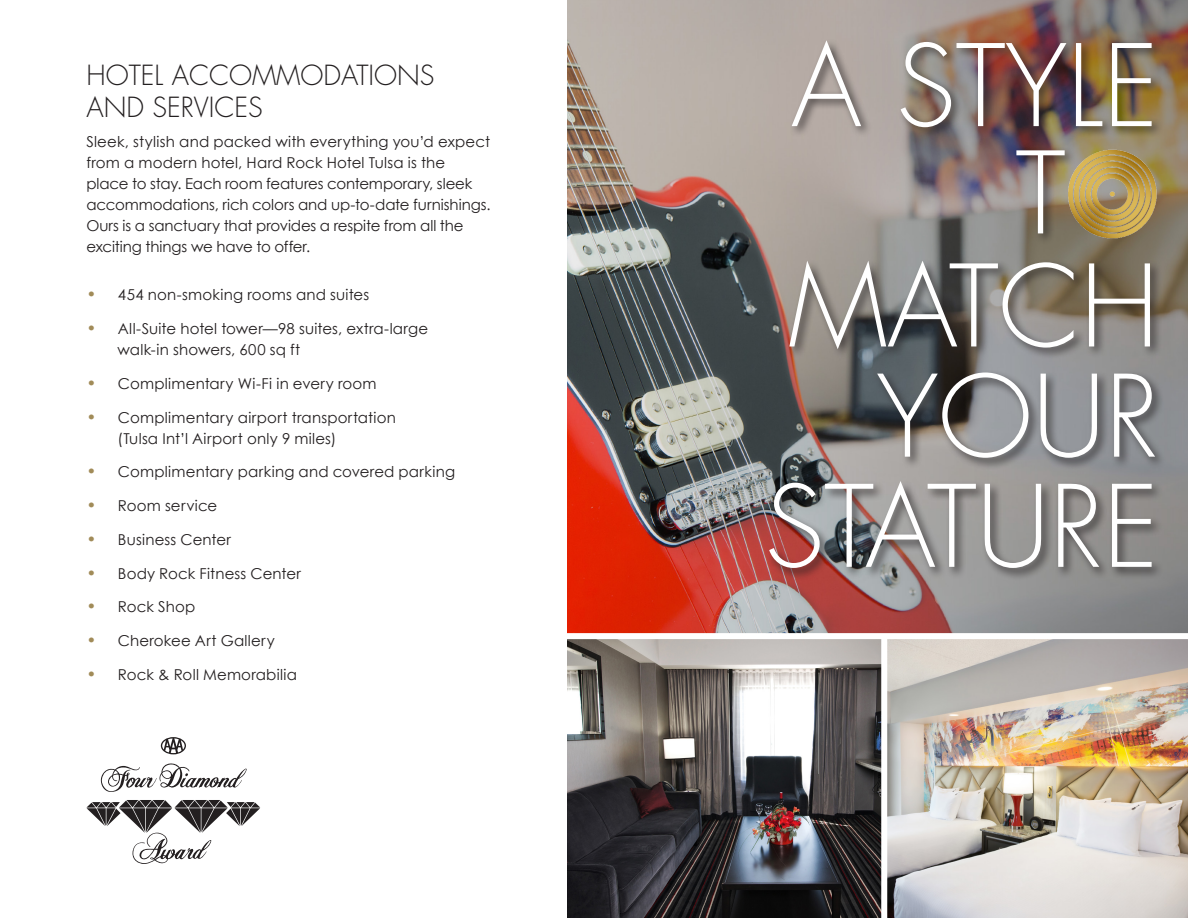
<style>
.page{position:relative;width:1188px;height:918px;background:#fff}
.page>*{position:absolute;margin:0;border:0;box-sizing:border-box;transform-origin:0 0}
.t1{font:300 110.25px/110.2px "Futura Std";color:#fff;text-align:right}
.t2{font:300 27px/32.4px "Futura Std";color:#231f20}
.t3{font:15px/21px "Century Gothic";letter-spacing:.01em;color:#231f20}
.t4{font:15px/21px "Century Gothic";letter-spacing:-.01em;color:#231f20}
.s1{font-size:16.5px;color:#a18b58}
</style>
<div class="page">
<img style="left:887px;top:639px;width:301px;height:279px">
<svg style="left:86px;top:737px;width:174px;height:127px"></svg>
<img style="left:567px;top:639px;width:314px;height:279px">
<img style="left:567px;top:0;width:621px;height:633px">
<div style="left:767px;top:38px;width:400px;height:543px;background:#231f20;opacity:.75"></div>
<img style="left:1061px;top:143px;width:103px;height:102px">
<p class="t2" style="left:86px;top:60px;width:350px">HOTEL ACCOMMODATIONS<br>AND SERVICES</p>
<p class="t3" style="left:86px;top:131px;width:406px">Sleek, stylish and packed with everything you’d expect from a modern hotel, Hard Rock Hotel Tulsa is the place to stay. Each room features contemporary, sleek accommodations, rich colors and up-to-date furnishings.</p>
<p class="t4" style="left:86px;top:215px;width:379px">Ours is a sanctuary that provides a respite from all the exciting things we have to offer.</p>
<p class="t3" style="left:86px;top:284px;width:284px"><span class="s1">•</span> 454 non-smoking rooms and suites</p>
<p class="t3" style="left:118px;top:318px;width:312px;text-indent:-31px"><span class="s1">•</span> All-Suite hotel tower—98 suites, extra-large walk-in showers, 600 sq ft</p>
<p class="t3" style="left:86px;top:373px;width:292px"><span class="s1">•</span> Complimentary Wi-Fi in every room</p>
<p class="t3" style="left:118px;top:406px;width:280px;text-indent:-31px"><span class="s1">•</span> Complimentary airport transportation (Tulsa Int’l Airport only 9 miles)</p>
<p class="t3" style="left:86px;top:461px;width:370px"><span class="s1">•</span> Complimentary parking and covered parking</p>
<p class="t3" style="left:86px;top:495px;width:132px"><span class="s1">•</span> Room service</p>
<p class="t3" style="left:86px;top:529px;width:146px"><span class="s1">•</span> Business Center</p>
<p class="t3" style="left:86px;top:562px;width:216px"><span class="s1">•</span> Body Rock Fitness Center</p>
<p class="t3" style="left:86px;top:596px;width:110px"><span class="s1">•</span> Rock Shop</p>
<p class="t3" style="left:86px;top:630px;width:190px"><span class="s1">•</span> Cherokee Art Gallery</p>
<p class="t3" style="left:86px;top:664px;width:212px"><span class="s1">•</span> Rock &amp; Roll Memorabilia</p>
<p class="t1" style="left:791px;top:34px;width:369px">A STYLE</p>
<p class="t1" style="left:1016px;top:141px;width:51px">T</p>
<p class="t1" style="left:764px;top:254px;width:396px">MATCH<br>YOUR<br>STATURE</p>
</div>
